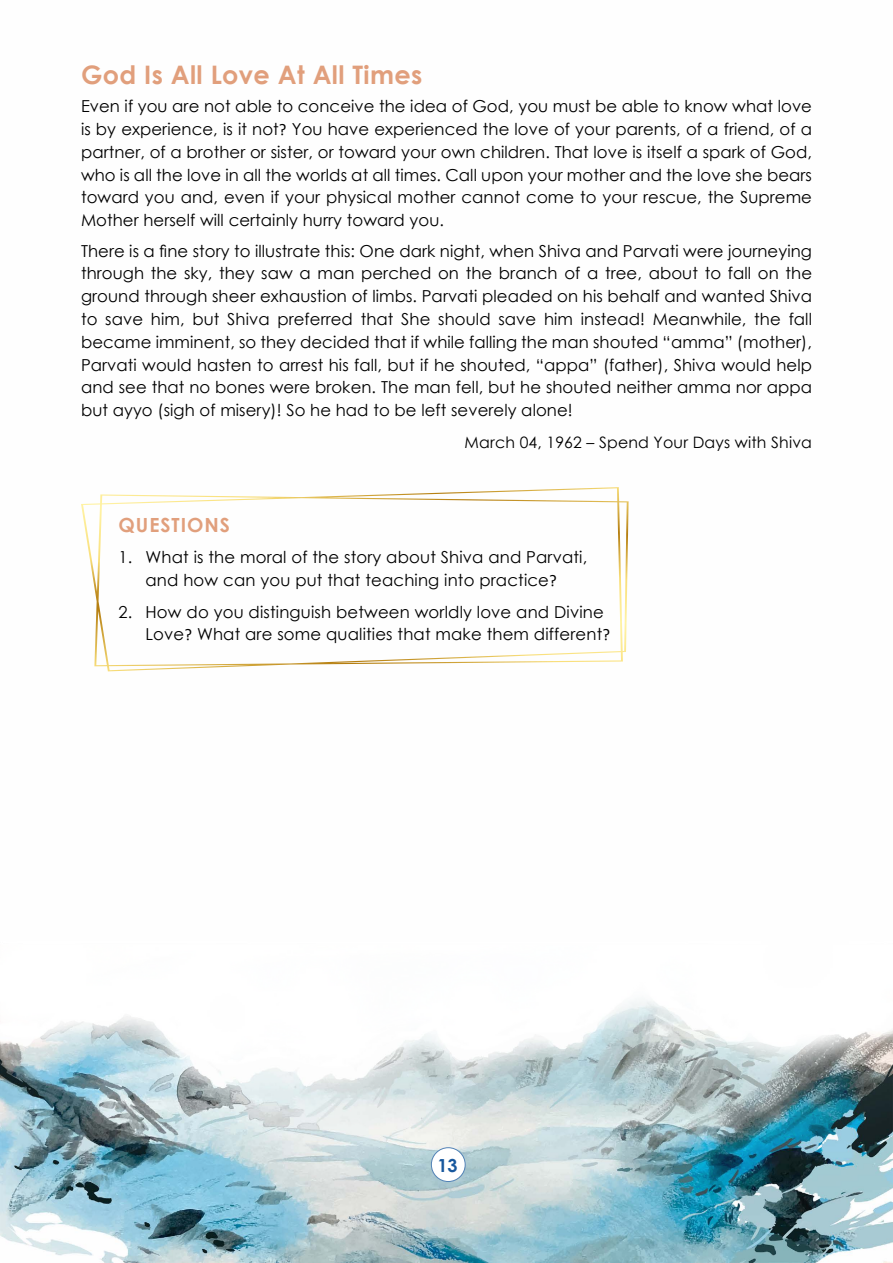
<style>
.page{position:relative;width:893px;height:1263px;background:#fff}
.page>*{position:absolute;margin:0;border:0;box-sizing:border-box;transform-origin:0 0}
.t1{font:700 25.5px "Century Gothic";letter-spacing:.015em;color:#e19f7c}
.t2{font:700 19.5px "Century Gothic";letter-spacing:.05em;color:#e19f7c}
.t3{font:700 18px "Century Gothic";color:#18589e}
.t4{font:16.5px/22.8px "Century Gothic";letter-spacing:.01em;color:#000;text-align:justify}
.t5{font:15.75px "Century Gothic";letter-spacing:.01em;color:#000}
.s1{font-family:"Calibri"}
</style>
<div class="page">
<img style="left:0;top:671px;width:893px;height:592px">
<svg style="left:81px;top:487px;width:548px;height:184px"></svg>
<div style="left:431px;top:1148px;width:34px;height:33px;background:#fff;border-radius:50%"></div>
<div style="left:431px;top:1147px;width:35px;height:35px;border:1px solid #5282b6;border-radius:50%"></div>
<h1 class="t1" style="left:81px;top:55px;width:343px">God Is All Love At All Times</h1>
<p class="t4" style="left:81px;top:95px;width:733px">Even if you are not able to conceive the idea of God, you must be able to know what love is by experience, is it not<span class="s1">?</span> You have experienced the love of your parents, of a friend, of a partner, of a brother or sister, or toward your own children. That love is itself a spark of God, who is all the love in all the worlds at all times. Call upon your mother and the love she bears toward you and, even if your physical mother cannot come to your rescue, the Supreme Mother herself will certainly hurry toward you.</p>
<p class="t4" style="left:81px;top:239px;width:733px">There is a fine story to illustrate this: One dark night, when Shiva and Parvati were journeying through the sky, they saw a man perched on the branch of a tree, about to fall on the ground through sheer exhaustion of limbs. Parvati pleaded on his behalf and wanted Shiva to save him, but Shiva preferred that She should save him instead! Meanwhile, the fall became imminent, so they decided that if while falling the man shouted “amma” (mother), Parvati would hasten to arrest his fall, but if he shouted, “appa” (father), Shiva would help and see that no bones were broken. The man fell, but he shouted neither amma nor appa but ayyo (sigh of misery)! So he had to be left severely alone!</p>
<p class="t5" style="left:465px;top:431px;width:349px">March 04, 1962 – Spend Your Days with Shiva</p>
<p class="t2" style="left:119px;top:510px;width:113px">QUESTIONS</p>
<p class="t4" style="left:119px;top:546px;width:470px;text-align:center">1. What is the moral of the story about Shiva and Parvati, and how can you put that teaching into practice<span class="s1">?</span></p>
<p class="t4" style="left:146px;top:600px;width:466px;text-indent:-27px">2. How do you distinguish between worldly love and Divine<br>Love<span class="s1">?</span> What are some qualities that make them different<span class="s1">?</span></p>
<p class="t3" style="left:437px;top:1151px;width:22px">13</p>
</div>
